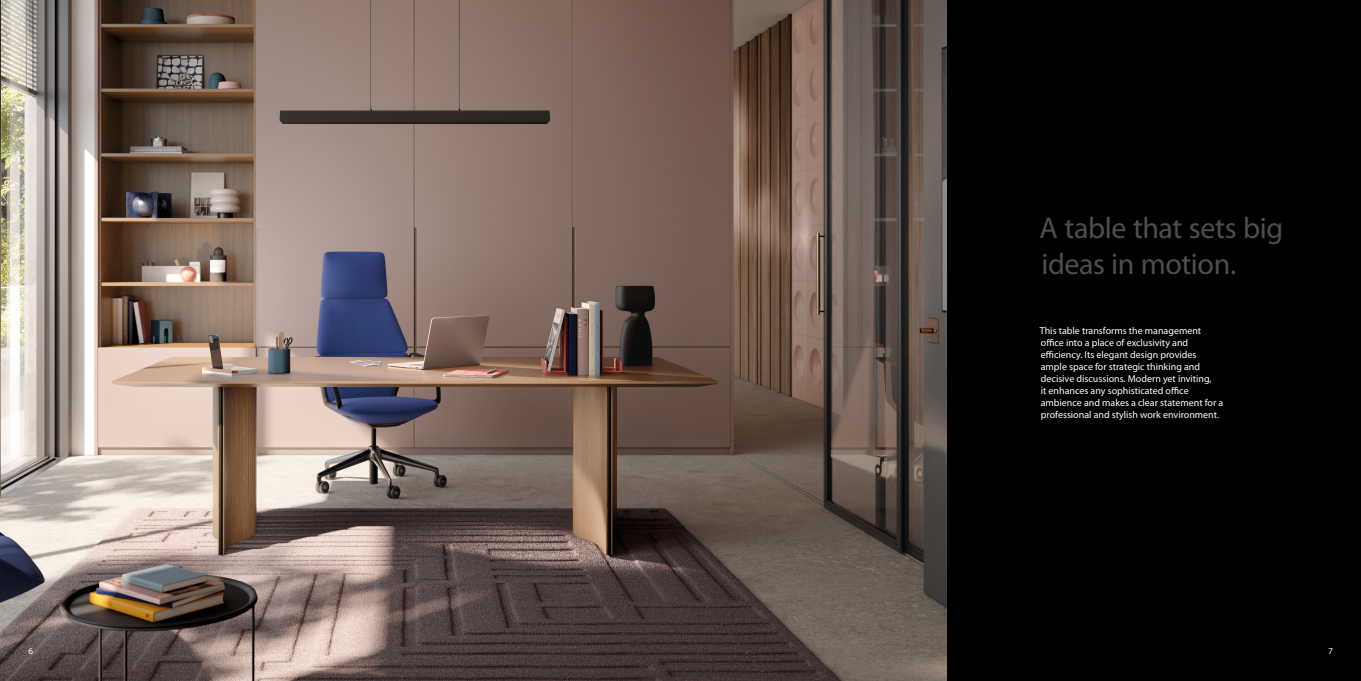
<style>
.page{position:relative;width:1361px;height:681px;background:#fff}
.page>*{position:absolute;margin:0;border:0;box-sizing:border-box;transform-origin:0 0}
.t1{font:30px/36px "Myriad Pro";letter-spacing:-.01em;color:#4e4e4d}
.t2{font:10px/12px "Myriad Pro";color:#fff}
.t3{font:9px "Myriad Pro";color:#fff}
</style>
<div class="page">
<div style="left:0;top:0;width:1361px;height:680px;background:#000"></div>
<img style="left:0;top:0;width:946px;height:680px">
<h1 class="t1" style="left:1039px;top:209px;width:245px">A table that sets big ideas in motion.</h1>
<p class="t2" style="left:1040px;top:324px;width:185px">This table transforms the management office into a place of exclusivity and efficiency. Its elegant design provides ample space for strategic thinking and decisive discussions. Modern yet inviting,<br>it enhances any sophisticated office ambience and makes a clear statement for a professional and stylish work environment.</p>
<p class="t3" style="left:28px;top:645px;width:6px">6</p>
<p class="t3" style="left:1328px;top:645px;width:6px">7</p>
</div>
